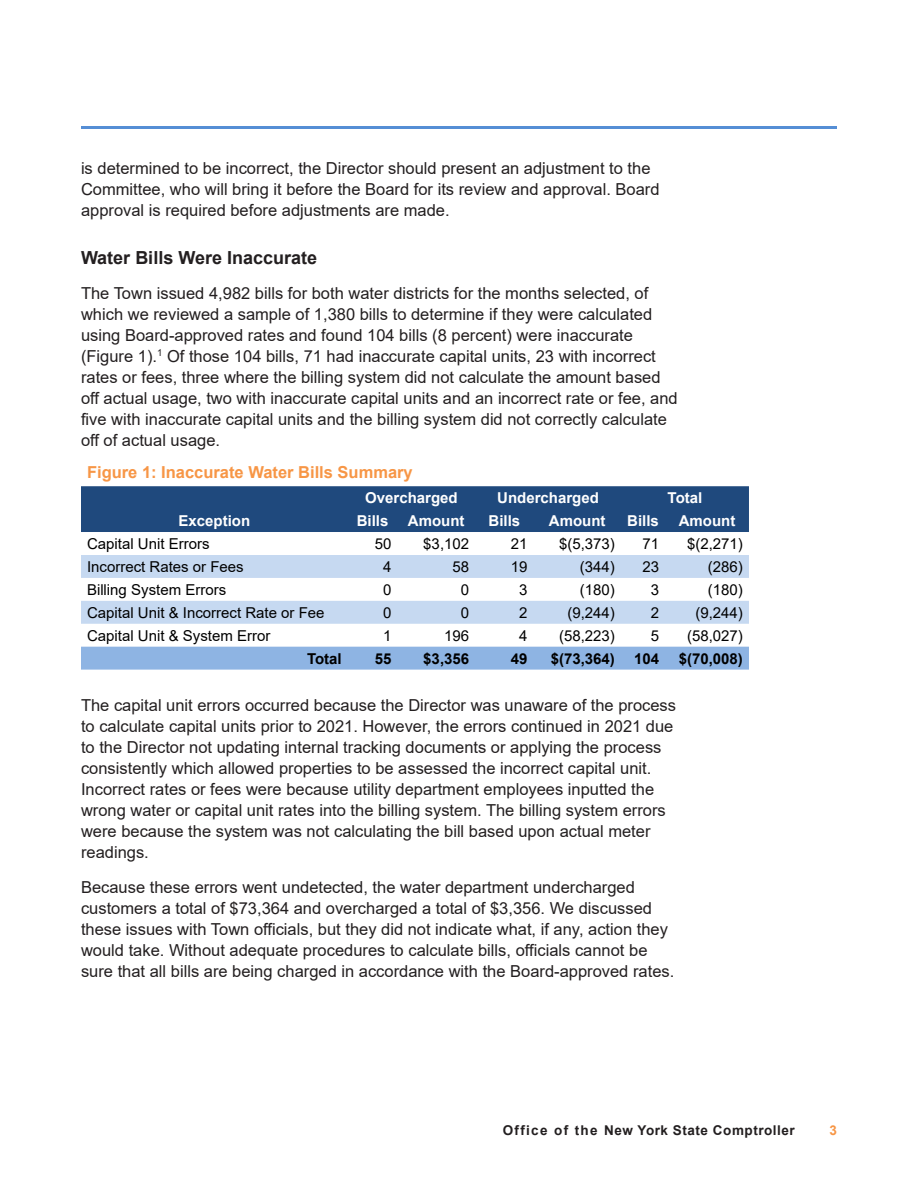
<style>
.page{position:relative;width:918px;height:1188px;background:#fff}
.page>*{position:absolute;margin:0;border:0;box-sizing:border-box;transform-origin:0 0}
.Small_Subhead{font:700 18px "Arial";color:#231f20}
.Body_Text{font:16.5px/21px "Arial";color:#231f20}
._7_Figures{font:700 16.5px "Arial";color:#f79646}
._7_Figures-2{font:15px "Arial";color:#000}
._7_Figures-3{font:700 15px "Arial";color:#fff}
._7_Figures-4{font:700 15px "Arial";color:#000}
.t1{font:700 13.5px "Arial";letter-spacing:.04em;color:#231f20}
.t2{font:700 13.5px "Arial";color:#f79646}
</style>
<div class="page">
<hr style="left:81px;top:126px;width:756px;height:3px;background:#558ed5">
<div style="left:81px;top:486px;width:668px;height:46px;background:#1f497d"></div>
<svg style="left:81px;top:646px;width:668px;height:1px"></svg>
<svg style="left:81px;top:555px;width:668px;height:69px;fill:#c6d9f1"></svg>
<div style="left:81px;top:647px;width:668px;height:23px;background:#8eb4e3"></div>
<p class="Body_Text" style="left:81px;top:158px;width:580px">is determined to be incorrect, the Director should present an adjustment to the<br>Committee, who will bring it before the Board for its review and approval. Board approval is required before adjustments are made.</p>
<p class="Small_Subhead" style="left:81px;top:245px;width:238px">Water Bills Were Inaccurate</p>
<p class="Body_Text" style="left:81px;top:282px;width:598px">The Town issued 4,982 bills for both water districts for the months selected, of which we reviewed a sample of 1,380 bills to determine if they were calculated using Board-approved rates and found 104 bills (8 percent) were inaccurate (Figure 1).<sup>1</sup> Of those 104 bills, 71 had inaccurate capital units, 23 with incorrect rates or fees, three where the billing system did not calculate the amount based off actual usage, two with inaccurate capital units and an incorrect rate or fee, and five with inaccurate capital units and the billing system did not correctly calculate off of actual usage.</p>
<p class="_7_Figures" style="left:87px;top:461px;width:327px">Figure 1: Inaccurate Water Bills Summary</p>
<p class="_7_Figures-3" style="left:365px;top:487px;width:94px">Overcharged</p>
<p class="_7_Figures-3" style="left:497px;top:487px;width:103px">Undercharged</p>
<p class="_7_Figures-3" style="left:668px;top:487px;width:36px">Total</p>
<p class="_7_Figures-3" style="left:179px;top:510px;width:73px">Exception</p>
<p class="_7_Figures-3" style="left:357px;top:510px;width:33px">Bills</p>
<p class="_7_Figures-3" style="left:408px;top:510px;width:58px">Amount</p>
<p class="_7_Figures-3" style="left:489px;top:510px;width:33px">Bills</p>
<p class="_7_Figures-3" style="left:549px;top:510px;width:58px">Amount</p>
<p class="_7_Figures-3" style="left:627px;top:510px;width:33px">Bills</p>
<p class="_7_Figures-3" style="left:679px;top:510px;width:58px">Amount</p>
<p class="_7_Figures-2" style="left:87px;top:533px;width:124px">Capital Unit Errors</p>
<p class="_7_Figures-2" style="left:375px;top:533px;width:18px">50</p>
<p class="_7_Figures-2" style="left:423px;top:533px;width:47px">$3,102</p>
<p class="_7_Figures-2" style="left:511px;top:533px;width:18px">21</p>
<p class="_7_Figures-2" style="left:559px;top:533px;width:57px">$(5,373)</p>
<p class="_7_Figures-2" style="left:643px;top:533px;width:18px">71</p>
<p class="_7_Figures-2" style="left:687px;top:533px;width:57px">$(2,271)</p>
<p class="_7_Figures-2" style="left:87px;top:556px;width:158px">Incorrect Rates or Fees</p>
<p class="_7_Figures-2" style="left:383px;top:556px;width:10px">4</p>
<p class="_7_Figures-2" style="left:453px;top:556px;width:18px">58</p>
<p class="_7_Figures-2" style="left:511px;top:556px;width:18px">19</p>
<p class="_7_Figures-2" style="left:580px;top:556px;width:37px">(344)</p>
<p class="_7_Figures-2" style="left:643px;top:556px;width:18px">23</p>
<p class="_7_Figures-2" style="left:708px;top:556px;width:37px">(286)</p>
<p class="_7_Figures-2" style="left:87px;top:579px;width:141px">Billing System Errors</p>
<p class="_7_Figures-2" style="left:383px;top:579px;width:10px">0</p>
<p class="_7_Figures-2" style="left:461px;top:579px;width:10px">0</p>
<p class="_7_Figures-2" style="left:519px;top:579px;width:10px">3</p>
<p class="_7_Figures-2" style="left:580px;top:579px;width:37px">(180)</p>
<p class="_7_Figures-2" style="left:651px;top:579px;width:10px">3</p>
<p class="_7_Figures-2" style="left:708px;top:579px;width:37px">(180)</p>
<p class="_7_Figures-2" style="left:87px;top:602px;width:239px">Capital Unit &amp; Incorrect Rate or Fee</p>
<p class="_7_Figures-2" style="left:383px;top:602px;width:10px">0</p>
<p class="_7_Figures-2" style="left:461px;top:602px;width:10px">0</p>
<p class="_7_Figures-2" style="left:519px;top:602px;width:10px">2</p>
<p class="_7_Figures-2" style="left:567px;top:602px;width:49px">(9,244)</p>
<p class="_7_Figures-2" style="left:651px;top:602px;width:10px">2</p>
<p class="_7_Figures-2" style="left:695px;top:602px;width:49px">(9,244)</p>
<p class="_7_Figures-2" style="left:87px;top:625px;width:185px">Capital Unit &amp; System Error</p>
<p class="_7_Figures-2" style="left:383px;top:625px;width:10px">1</p>
<p class="_7_Figures-2" style="left:444px;top:625px;width:27px">196</p>
<p class="_7_Figures-2" style="left:519px;top:625px;width:10px">4</p>
<p class="_7_Figures-2" style="left:559px;top:625px;width:57px">(58,223)</p>
<p class="_7_Figures-2" style="left:651px;top:625px;width:10px">5</p>
<p class="_7_Figures-2" style="left:687px;top:625px;width:57px">(58,027)</p>
<p class="_7_Figures-4" style="left:307px;top:648px;width:36px">Total</p>
<p class="_7_Figures-4" style="left:375px;top:648px;width:18px">55</p>
<p class="_7_Figures-4" style="left:423px;top:648px;width:47px">$3,356</p>
<p class="_7_Figures-4" style="left:511px;top:648px;width:18px">49</p>
<p class="_7_Figures-4" style="left:551px;top:648px;width:66px">$(73,364)</p>
<p class="_7_Figures-4" style="left:634px;top:648px;width:27px">104</p>
<p class="_7_Figures-4" style="left:679px;top:648px;width:66px">$(70,008)</p>
<p class="Body_Text" style="left:81px;top:695px;width:597px">The capital unit errors occurred because the Director was unaware of the process to calculate capital units prior to 2021. However, the errors continued in 2021 due to the Director not updating internal tracking documents or applying the process consistently which allowed properties to be assessed the incorrect capital unit.<br>Incorrect rates or fees were because utility department employees inputted the wrong water or capital unit rates into the billing system. The billing system errors were because the system was not calculating the bill based upon actual meter readings.</p>
<p class="Body_Text" style="left:81px;top:876px;width:595px">Because these errors went undetected, the water department undercharged customers a total of $73,364 and overcharged a total of $3,356. We discussed these issues with Town officials, but they did not indicate what, if any, action they would take. Without adequate procedures to calculate bills, officials cannot be sure that all bills are being charged in accordance with the Board-approved rates.</p>
<p class="t1" style="left:503px;top:1121px;width:294px">Office of the New York State Comptroller</p>
<p class="t2" style="left:829px;top:1121px;width:9px">3</p>
</div>
